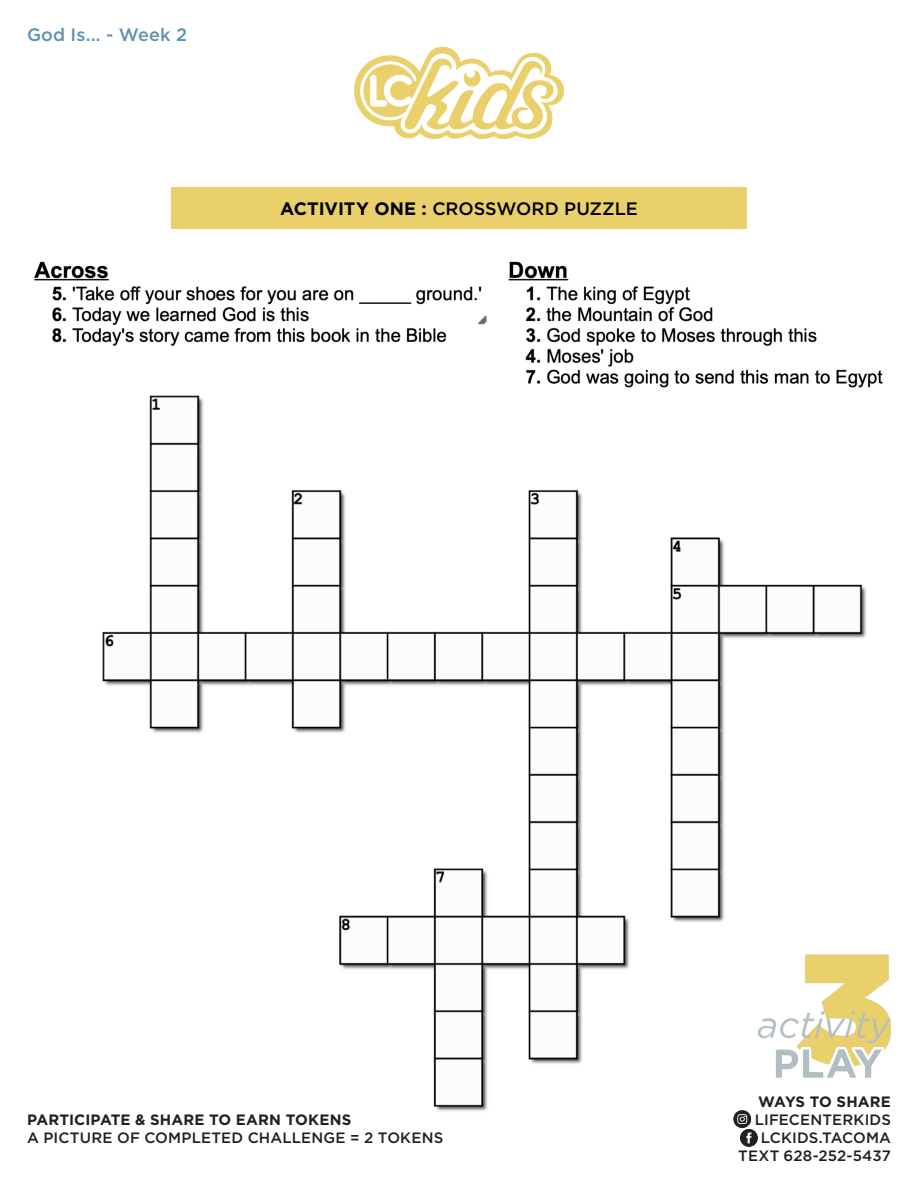
<style>
.page{position:relative;width:918px;height:1188px;background:#fff}
.page>*{position:absolute;margin:0;border:0;box-sizing:border-box;transform-origin:0 0}
.t1{font:500 18px "Gotham";letter-spacing:-.005em;color:#000}
.t2{font:500 18px "Gotham";color:#6092ad}
.t3{font:500 15px "Gotham";letter-spacing:.01em;color:#231f20}
.t4{font:700 15px "Gotham";letter-spacing:.01em;color:#231f20}
.s1{font-weight:700}
</style>
<div class="page">
<img style="left:102px;top:395px;width:769px;height:716px">
<img style="left:355px;top:48px;width:208px;height:91px">
<div style="left:171px;top:187px;width:576px;height:41px;background:#ead06a"></div>
<img style="left:758px;top:955px;width:133px;height:122px">
<img style="left:734px;top:1110px;width:24px;height:37px">
<img style="left:34px;top:261px;width:849px;height:127px">
<p class="t2" style="left:27px;top:23px;width:162px">God Is... - Week 2</p>
<p class="t1" style="left:280px;top:197px;width:359px"><span class="s1">ACTIVITY ONE :</span> CROSSWORD PUZZLE</p>
<p class="t4" style="left:27px;top:1111px;width:326px">PARTICIPATE &amp; SHARE TO EARN TOKENS</p>
<p class="t3" style="left:27px;top:1128px;width:418px">A PICTURE OF COMPLETED CHALLENGE = 2 TOKENS</p>
<p class="t4" style="left:758px;top:1093px;width:134px">WAYS TO SHARE</p>
<p class="t3" style="left:755px;top:1110px;width:138px">LIFECENTERKIDS</p>
<p class="t3" style="left:761px;top:1128px;width:132px">LCKIDS.TACOMA</p>
<p class="t3" style="left:738px;top:1146px;width:154px">TEXT 628-252-5437</p>
</div>
